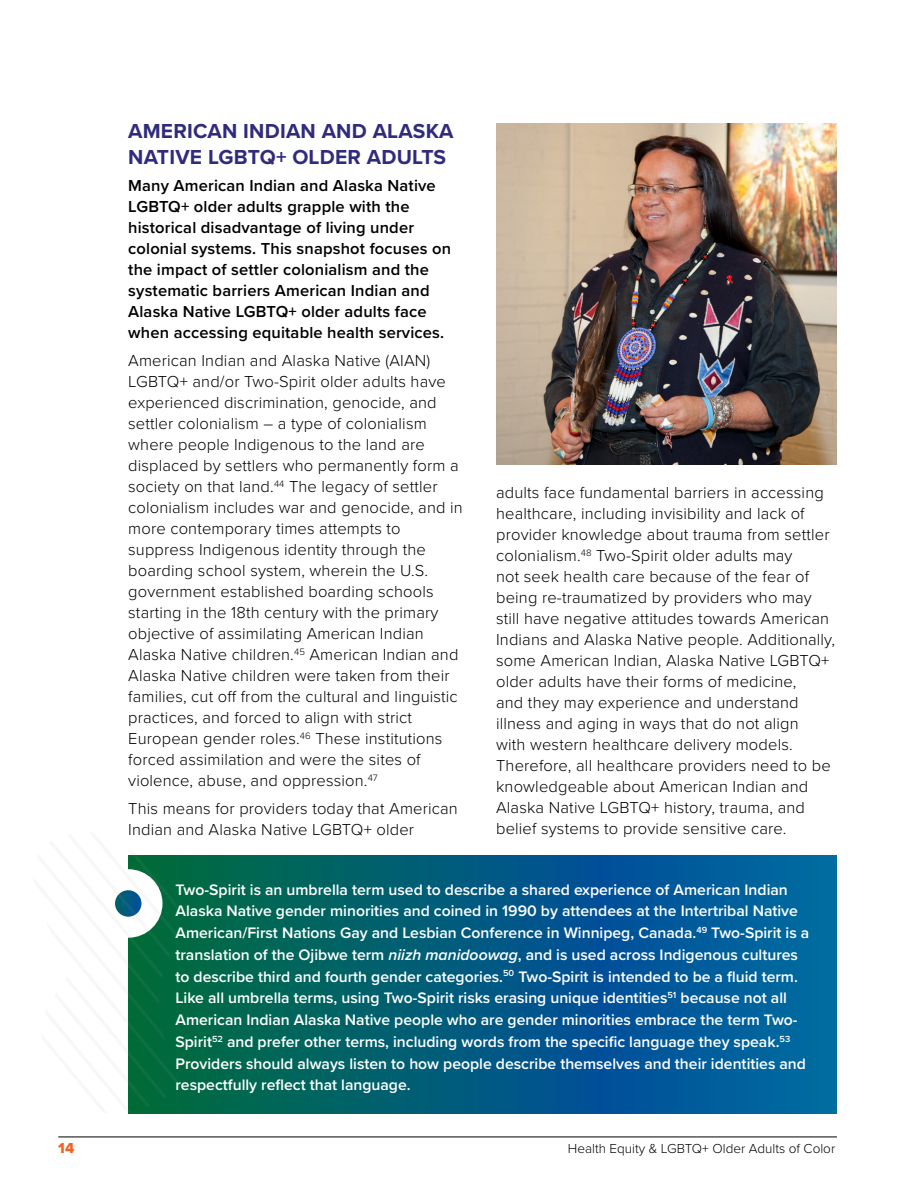
<style>
.page{position:relative;width:918px;height:1188px;background:#fff}
.page>*{position:absolute;margin:0;border:0;box-sizing:border-box;transform-origin:0 0}
.Heading_2_-_TOC{font:700 21px/25.5px "Proxima Nova";letter-spacing:.01em;color:#302b7d}
.Text{font:300 16.5px/21px "Proxima Nova";letter-spacing:.01em;color:#000}
.Text-2{font:600 16.5px/21px "Proxima Nova";letter-spacing:.01em;color:#000}
.Box_Text{font:600 15.75px/21.8px "Proxima Nova";color:#fff}
.t1{font:15px "Proxima Nova Extrabld";color:#f26322}
.t2{font:300 13.5px "Proxima Nova";color:#000}
.s1{font-style:italic}
</style>
<div class="page">
<img style="left:496px;top:123px;width:341px;height:342px">
<svg style="left:198px;top:855px;width:639px;height:259px;background:#005e80"></svg>
<svg style="left:115px;top:855px;width:83px;height:259px;fill:#006a40"></svg>
<hr style="left:58px;top:1137px;width:779px;height:1px;background:#000">
<h2 class="Heading_2_-_TOC" style="left:128px;top:118px;width:327px">AMERICAN INDIAN AND ALASKA<br>NATIVE LGBTQ+ OLDER ADULTS</h2>
<p class="Text-2" style="left:128px;top:175px;width:324px">Many American Indian and Alaska Native LGBTQ+ older adults grapple with the historical disadvantage of living under colonial systems. This snapshot focuses on the impact of settler colonialism and the systematic barriers American Indian and Alaska Native LGBTQ+ older adults face when accessing equitable health services.</p>
<p class="Text" style="left:128px;top:349px;width:336px">American Indian and Alaska Native (AIAN)<br>LGBTQ+ and/or Two-Spirit older adults have experienced discrimination, genocide, and settler colonialism – a type of colonialism where people Indigenous to the land are displaced by settlers who permanently form a society on that land.<sup>44</sup> The legacy of settler colonialism includes war and genocide, and in more contemporary times attempts to suppress Indigenous identity through the boarding school system, wherein the U.S. government established boarding schools starting in the 18th century with the primary objective of assimilating American Indian Alaska Native children.<sup>45</sup> American Indian and Alaska Native children were taken from their families, cut off from the cultural and linguistic practices, and forced to align with strict European gender roles.<sup>46</sup> These institutions forced assimilation and were the sites of violence, abuse, and oppression.<sup>47</sup></p>
<p class="Text" style="left:128px;top:797px;width:331px">This means for providers today that American<br>Indian and Alaska Native LGBTQ+ older</p>
<p class="Text" style="left:496px;top:481px;width:340px">adults face fundamental barriers in accessing healthcare, including invisibility and lack of provider knowledge about trauma from settler colonialism.<sup>48</sup> Two-Spirit older adults may<br>not seek health care because of the fear of being re-traumatized by providers who may still have negative attitudes towards American Indians and Alaska Native people. Additionally, some American Indian, Alaska Native LGBTQ+ older adults have their forms of medicine,<br>and they may experience and understand illness and aging in ways that do not align<br>with western healthcare delivery models.<br>Therefore, all healthcare providers need to be knowledgeable about American Indian and Alaska Native LGBTQ+ history, trauma, and belief systems to provide sensitive care.</p>
<p class="Box_Text" style="left:176px;top:878px;width:635px">Two-Spirit is an umbrella term used to describe a shared experience of American Indian Alaska Native gender minorities and coined in 1990 by attendees at the Intertribal Native American/First Nations Gay and Lesbian Conference in Winnipeg, Canada.<sup>49</sup> Two-Spirit is a translation of the Ojibwe term <span class="s1">niizh manidoowag</span>, and is used across Indigenous cultures to describe third and fourth gender categories.<sup>50</sup> Two-Spirit is intended to be a fluid term.<br>Like all umbrella terms, using Two-Spirit risks erasing unique identities<sup>51</sup> because not all American Indian Alaska Native people who are gender minorities embrace the term Two-Spirit<sup>52</sup> and prefer other terms, including words from the specific language they speak.<sup>53<br></sup>Providers should always listen to how people describe themselves and their identities and respectfully reflect that language.</p>
<p class="t1" style="left:58px;top:1137px;width:17px">14</p>
<p class="t2" style="left:568px;top:1139px;width:269px">Health Equity &amp; LGBTQ+ Older Adults of Color</p>
</div>
